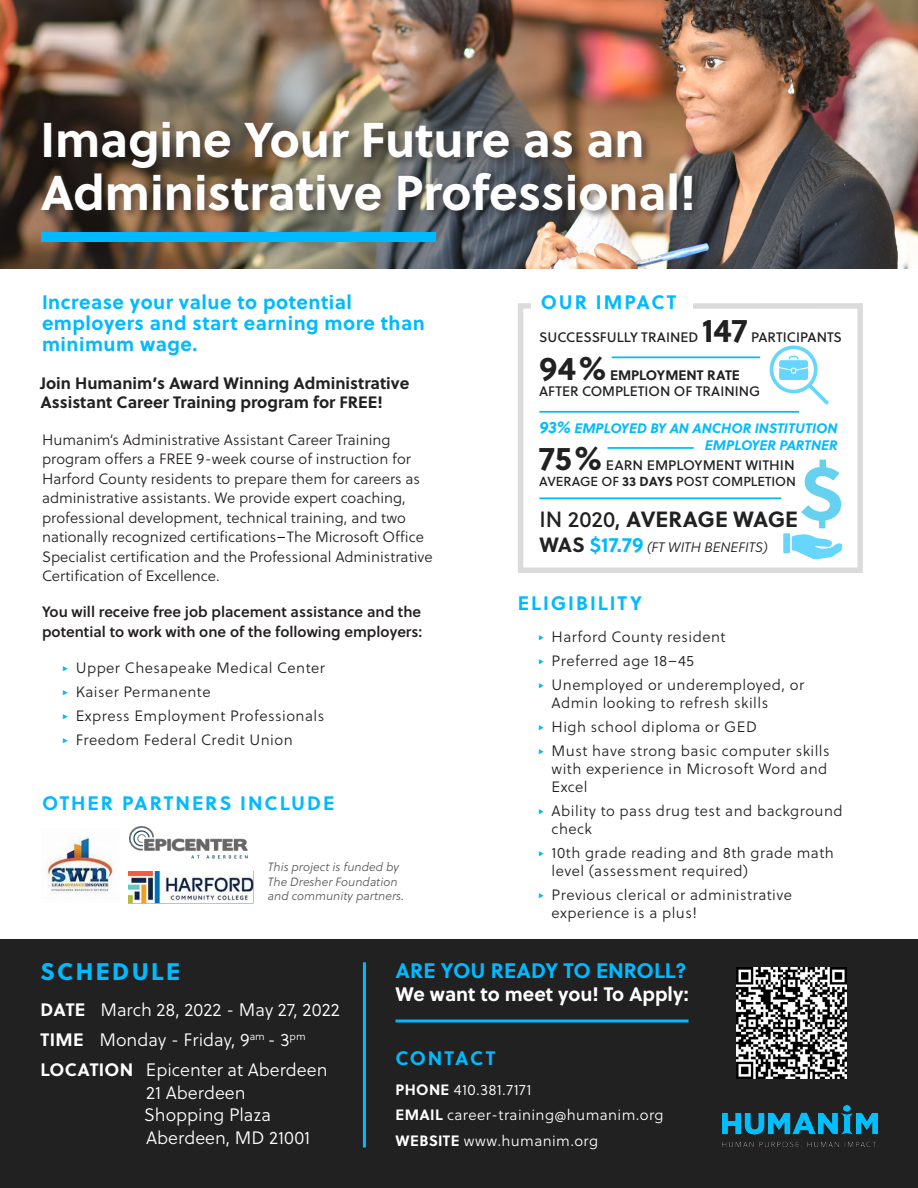
<style>
.page{position:relative;width:918px;height:1188px;background:#fff}
.page>*{position:absolute;margin:0;border:0;box-sizing:border-box;transform-origin:0 0}
.t1{font:700 78.45px "Soleil";color:#66d1ee}
.t2{font:700 48.75px/52.5px "Soleil";color:#fff}
.t3{font:700 33px "Soleil";color:#212121}
.h2_-_reversed{font:24px "Soleil Xb";letter-spacing:.1em;color:#00baff}
.t4{font:700 22.05px "Soleil";color:#212121}
.t5{font:700 21px "Soleil";color:#00baff}
.Pull_Quote_Descripti{font:700 19.5px/21px "Soleil";letter-spacing:.025em;color:#00baff}
.Pull_Quote_Descripti-2{font:700 19.5px "Soleil";letter-spacing:.1em;color:#00baff}
.t6{font:700 19.5px "Soleil";color:#fff}
.h2_-_reversed-2{font:700 19.5px "Soleil";letter-spacing:.09em;color:#00baff}
.h2_-_reversed-3{font:18px "Soleil Lt";color:#fff}
.t7{font:700 16.5px/19.8px "Soleil";color:#212121}
.t8{font:15px/19.5px "Soleil Lt";color:#231f20}
.t9{font:15px/18px "Soleil Lt";letter-spacing:.03em;color:#212121}
.t10{font:15px "Soleil Lt";letter-spacing:.03em;color:#231f20}
.t11{font:15px/19.5px "Soleil Sb";color:#231f20}
.t12{font:15px "Soleil Lt";letter-spacing:.025em;color:#fff}
.t13{font:13.8px "Soleil Bk";color:#212121}
.t14{font:italic 700 13.8px/16.5px "Soleil";color:#00baff;text-align:right}
.t15{font:italic 13.8px "Soleil Lt";color:#212121}
.t16{font:700 13.8px "Soleil";color:#212121}
.t17{font:13.05px "Soleil Bk";color:#212121}
.t18{font:italic 12px/14.4px "Soleil Lt";color:#57585a}
.s1{color:#000}
.s2{color:#00b9f1}
.s3{font-size:16.5px}
.s4{font-family:"Soleil";font-weight:700}
.s5{font-family:"Soleil Bk";font-weight:400}
.s6{font-family:"Soleil";font-weight:700;font-style:normal;font-size:20.7px}
.s7{font-family:"Soleil";font-weight:700;font-style:normal;font-size:20.7px;color:#00baff}
</style>
<div class="page">
<div style="left:0;top:940px;width:918px;height:248px;background:#212121"></div>
<img style="left:0;top:0;width:918px;height:268px">
<hr style="left:363px;top:962px;width:3px;height:186px;background:#00baff">
<img style="left:45px;top:836px;width:70px;height:58px">
<img style="left:130px;top:827px;width:118px;height:32px">
<img style="left:129px;top:872px;width:124px;height:32px">
<svg style="left:518px;top:303px;width:345px;height:270px"></svg>
<img style="left:722px;top:1105px;width:156px;height:41px">
<div style="left:39px;top:119px;width:664px;height:102px;background:#231f20;opacity:.6"></div>
<div style="left:41px;top:233px;width:395px;height:9px;background:#00baff"></div>
<img style="left:736px;top:968px;width:111px;height:110px">
<hr style="left:396px;top:1020px;width:293px;height:3px;background:#00baff">
<p class="t2" style="left:40px;top:111px;width:657px">Imagine Your Future as an<br>Administrative Professional!</p>
<p class="Pull_Quote_Descripti" style="left:42px;top:290px;width:384px">Increase your value to potential employers and start earning more than minimum wage.</p>
<p class="t7" style="left:40px;top:372px;width:370px">Join Humanim’s Award Winning Administrative<br>Assistant Career Training program for FREE!</p>
<p class="t8" style="left:42px;top:430px;width:392px">Humanim’s Administrative Assistant Career Training program offers a FREE 9-week course of instruction for Harford County residents to prepare them for careers as administrative assistants. We provide expert coaching, professional development, technical training, and two nationally recognized certifications<span class="s1">–</span>The Microsoft Office Specialist certification and the Professional Administrative Certification of Excellence.</p>
<p class="t11" style="left:42px;top:602px;width:382px">You will receive free job placement assistance and the potential to work with one of the following employers:</p>
<p class="t10" style="left:62px;top:657px;width:264px"><span class="s2">△</span> Upper Chesapeake Medical Center</p>
<p class="t10" style="left:62px;top:681px;width:150px"><span class="s2">△</span> Kaiser Permanente</p>
<p class="t10" style="left:62px;top:705px;width:264px"><span class="s2">△</span> Express Employment Professionals</p>
<p class="t10" style="left:62px;top:729px;width:232px"><span class="s2">△</span> Freedom Federal Credit Union</p>
<p class="Pull_Quote_Descripti-2" style="left:42px;top:788px;width:294px">OTHER PARTNERS INCLUDE</p>
<p class="t18" style="left:268px;top:860px;width:138px">This project is funded by<br>The Dresher Foundation and community partners.</p>
<p class="Pull_Quote_Descripti-2" style="left:541px;top:287px;width:137px">OUR IMPACT</p>
<p class="t13" style="left:539px;top:327px;width:161px">SUCCESSFULLY TRAINED</p>
<p class="t3" style="left:702px;top:305px;width:47px">147</p>
<p class="t13" style="left:751px;top:327px;width:93px">PARTICIPANTS</p>
<p class="t3" style="left:539px;top:343px;width:69px">94%</p>
<p class="t16" style="left:610px;top:364px;width:131px">EMPLOYMENT RATE</p>
<p class="t13" style="left:539px;top:381px;width:223px">AFTER COMPLETION OF TRAINING</p>
<p class="t14" style="left:539px;top:419px;width:300px"><span class="s3">93%</span> EMPLOYED BY AN ANCHOR INSTITUTION<br>EMPLOYER PARTNER</p>
<p class="t3" style="left:539px;top:433px;width:65px">75%</p>
<p class="t1" style="left:800px;top:431px;width:45px">$</p>
<p class="t13" style="left:606px;top:455px;width:190px">EARN EMPLOYMENT WITHIN</p>
<p class="t17" style="left:539px;top:472px;width:258px">AVERAGE OF <span class="s4">33 DAYS</span> POST COMPLETION</p>
<p class="t4" style="left:539px;top:502px;width:260px"><span class="s5">IN 2020,</span> AVERAGE WAGE</p>
<p class="t15" style="left:539px;top:538px;width:230px"><span class="s6">WAS</span> <span class="s7">$17.79</span> (FT WITH BENEFITS)</p>
<p class="Pull_Quote_Descripti-2" style="left:518px;top:588px;width:126px">ELIGIBILITY</p>
<p class="t9" style="left:538px;top:627px;width:189px"><span class="s2">△</span> Harford County resident</p>
<p class="t9" style="left:538px;top:651px;width:157px"><span class="s2">△</span> Preferred age 18–45</p>
<p class="t9" style="left:552px;top:675px;width:254px;text-indent:-14px"><span class="s2">△</span> Unemployed or underemployed, or<br>Admin looking to refresh skills</p>
<p class="t9" style="left:538px;top:717px;width:220px"><span class="s2">△</span> High school diploma or GED</p>
<p class="t9" style="left:552px;top:741px;width:280px;text-indent:-14px"><span class="s2">△</span> Must have strong basic computer skills with experience in Microsoft Word and<br>Excel</p>
<p class="t9" style="left:552px;top:801px;width:293px;text-indent:-14px"><span class="s2">△</span> Ability to pass drug test and background check</p>
<p class="t9" style="left:552px;top:843px;width:284px;text-indent:-14px"><span class="s2">△</span> 10th grade reading and 8th grade math level (assessment required)</p>
<p class="t9" style="left:552px;top:885px;width:242px;text-indent:-14px"><span class="s2">△</span> Previous clerical or administrative experience is a plus!</p>
<p class="h2_-_reversed" style="left:40px;top:953px;width:141px">SCHEDULE</p>
<p class="h2_-_reversed-3" style="left:40px;top:997px;width:301px"><span class="s4">DATE</span> March 28, 2022 - May 27, 2022</p>
<p class="h2_-_reversed-3" style="left:40px;top:1027px;width:267px"><span class="s4">TIME</span> Monday - Friday, 9<sup>am</sup> - 3<sup>pm</sup></p>
<p class="h2_-_reversed-3" style="left:40px;top:1057px;width:289px"><span class="s4">LOCATION</span> Epicenter at Aberdeen</p>
<p class="h2_-_reversed-3" style="left:146px;top:1080px;width:101px">21 Aberdeen</p>
<p class="h2_-_reversed-3" style="left:144px;top:1102px;width:129px">Shopping Plaza</p>
<p class="h2_-_reversed-3" style="left:146px;top:1125px;width:166px">Aberdeen, MD 21001</p>
<p class="t5" style="left:396px;top:954px;width:293px">ARE YOU READY TO ENROLL?</p>
<p class="t6" style="left:396px;top:979px;width:295px">We want to meet you! To Apply:</p>
<p class="h2_-_reversed-2" style="left:396px;top:1043px;width:101px">CONTACT</p>
<p class="t12" style="left:396px;top:1079px;width:137px"><span class="s4">PHONE</span> 410.381.7171</p>
<p class="t12" style="left:396px;top:1105px;width:270px"><span class="s4">EMAIL</span> career-training@humanim.org</p>
<p class="t12" style="left:396px;top:1130px;width:204px"><span class="s4">WEBSITE</span> www.humanim.org</p>
</div>
